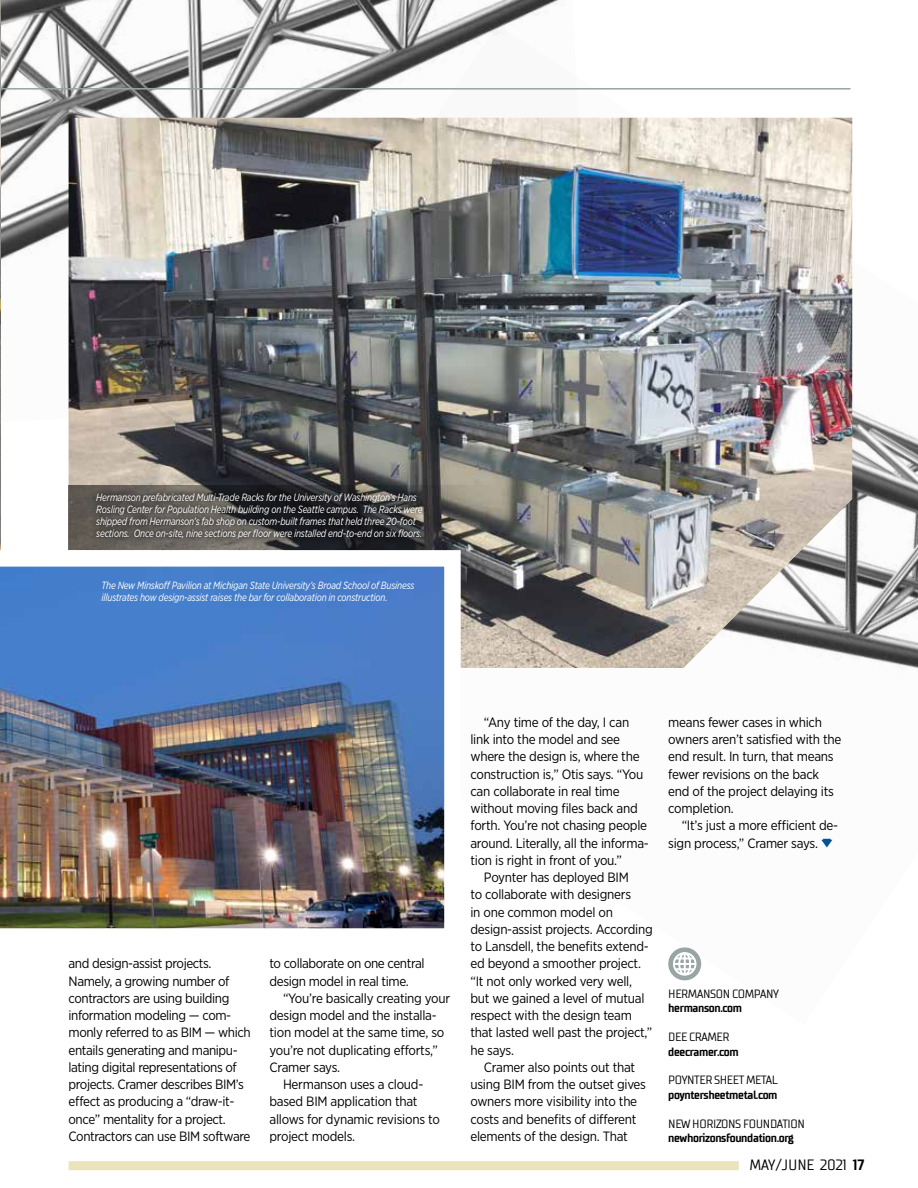
<style>
.page{position:relative;width:918px;height:1188px;background:#fff}
.page>*{position:absolute;margin:0;border:0;box-sizing:border-box;transform-origin:0 0}
.t1{font:15px "TT Supermolot Condensed";letter-spacing:-.01em;color:#000}
.t2{font:13.5px/17.2px "Gotham Narrow";letter-spacing:-.02em;color:#000}
.t3{font:700 12px "TT Supermolot Condensed";letter-spacing:-.03em;color:#000}
.t4{font:12px "TT Supermolot Condensed";letter-spacing:-.03em;color:#000}
.t5{font:italic 10.5px/12px "Gotham Narrow";letter-spacing:-.02em;color:#fff;scale:.9 1}
.s1{font-weight:700}
</style>
<div class="page">
<img style="left:1px;top:0;width:558px;height:422px">
<img style="left:0;top:0;width:1px;height:535px">
<img style="left:130px;top:25px;width:788px;height:956px">
<hr style="left:0;top:88px;width:850px;height:2px;background:#98a5a4">
<div style="left:69px;top:1161px;width:670px;height:9px;background:#eae4ba"></div>
<img style="left:69px;top:118px;width:783px;height:550px">
<img style="left:0;top:535px;width:469px;height:418px">
<svg style="left:821px;top:839px;width:11px;height:9px"></svg>
<div style="left:668px;top:947px;width:33px;height:33px;background:#98a5a4;border-radius:50%"></div>
<svg style="left:673px;top:952px;width:23px;height:24px"></svg>
<svg style="left:69px;top:486px;width:423px;height:64px"></svg>
<div style="left:90px;top:488px;width:338px;height:56px;background:#000;opacity:.49"></div>
<p class="t5" style="left:96px;top:491px;width:364px">Hermanson prefabricated Multi-Trade Racks for the University of Washington’s Hans Rosling Center for Population Health building on the Seattle campus. The Racks were shipped from Hermanson’s fab shop on custom-built frames that held three 20-foot sections. Once on-site, nine sections per floor were installed end-to-end on six floors.</p>
<p class="t5" style="left:102px;top:579px;width:349px">The New Minskoff Pavilion at Michigan State University’s Broad School of Business illustrates how design-assist raises the bar for collaboration in construction.</p>
<p class="t2" style="left:69px;top:955px;width:184px">and design-assist projects.<br>Namely, a growing number of contractors are using building information modeling — com&shy;monly referred to as BIM — which entails generating and manipu&shy;lating digital representations of projects. Cramer describes BIM’s effect as producing a “draw-it&shy;once” mentality for a project.<br>Contractors can use BIM software</p>
<p class="t2" style="left:270px;top:955px;width:157px">to collaborate on one central design model in real time.</p>
<p class="t2" style="left:283px;top:989px;width:169px">“You’re basically creating your</p>
<p class="t2" style="left:270px;top:1006px;width:169px">design model and the installa-</p>
<p class="t2" style="left:270px;top:1024px;width:176px">tion model at the same time, so</p>
<p class="t2" style="left:270px;top:1041px;width:170px">you’re not duplicating efforts,”</p>
<p class="t2" style="left:270px;top:1058px;width:72px">Cramer says.</p>
<p class="t2" style="left:283px;top:1075px;width:142px">Hermanson uses a cloud-</p>
<p class="t2" style="left:270px;top:1093px;width:150px">based BIM application that</p>
<p class="t2" style="left:270px;top:1110px;width:172px">allows for dynamic revisions to</p>
<p class="t2" style="left:270px;top:1127px;width:87px">project models.</p>
<p class="t2" style="left:470px;top:713px;width:180px;text-indent:14px">“Any time of the day, I can link into the model and see where the design is, where the construction is,” Otis says. “You can collaborate in real time without moving files back and forth. You’re not chasing people around. Literally, all the informa&shy;tion is right in front of you.”</p>
<p class="t2" style="left:470px;top:868px;width:184px;text-indent:14px">Poynter has deployed BIM<br>to collaborate with designers<br>in one common model on design-assist projects. According to Lansdell, the benefits extend&shy;ed beyond a smoother project. “It not only worked very well, but we gained a level of mutual respect with the design team that lasted well past the project,” he says.</p>
<p class="t2" style="left:470px;top:1058px;width:177px;text-indent:14px">Cramer also points out that using BIM from the outset gives owners more visibility into the costs and benefits of different elements of the design. That</p>
<p class="t2" style="left:668px;top:713px;width:175px">means fewer cases in which owners aren’t satisfied with the end result. In turn, that means fewer revisions on the back end of the project delaying its completion.</p>
<p class="t2" style="left:668px;top:817px;width:171px;text-indent:13px">“It’s just a more efficient de&shy;sign process,” Cramer says.</p>
<p class="t4" style="left:668px;top:987px;width:112px">HERMANSON COMPANY</p>
<p class="t3" style="left:668px;top:1001px;width:75px">hermanson.com</p>
<p class="t4" style="left:668px;top:1030px;width:63px">DEE CRAMER</p>
<p class="t3" style="left:668px;top:1044px;width:72px">deecramer.com</p>
<p class="t4" style="left:668px;top:1073px;width:111px">POYNTER SHEET METAL</p>
<p class="t3" style="left:668px;top:1088px;width:111px">poyntersheetmetal.com</p>
<p class="t4" style="left:668px;top:1116px;width:138px">NEW HORIZONS FOUNDATION</p>
<p class="t3" style="left:668px;top:1131px;width:127px">newhorizonsfoundation.org</p>
<p class="t1" style="left:749px;top:1156px;width:116px">MAY/JUNE 2021 <span class="s1">17</span></p>
</div>
